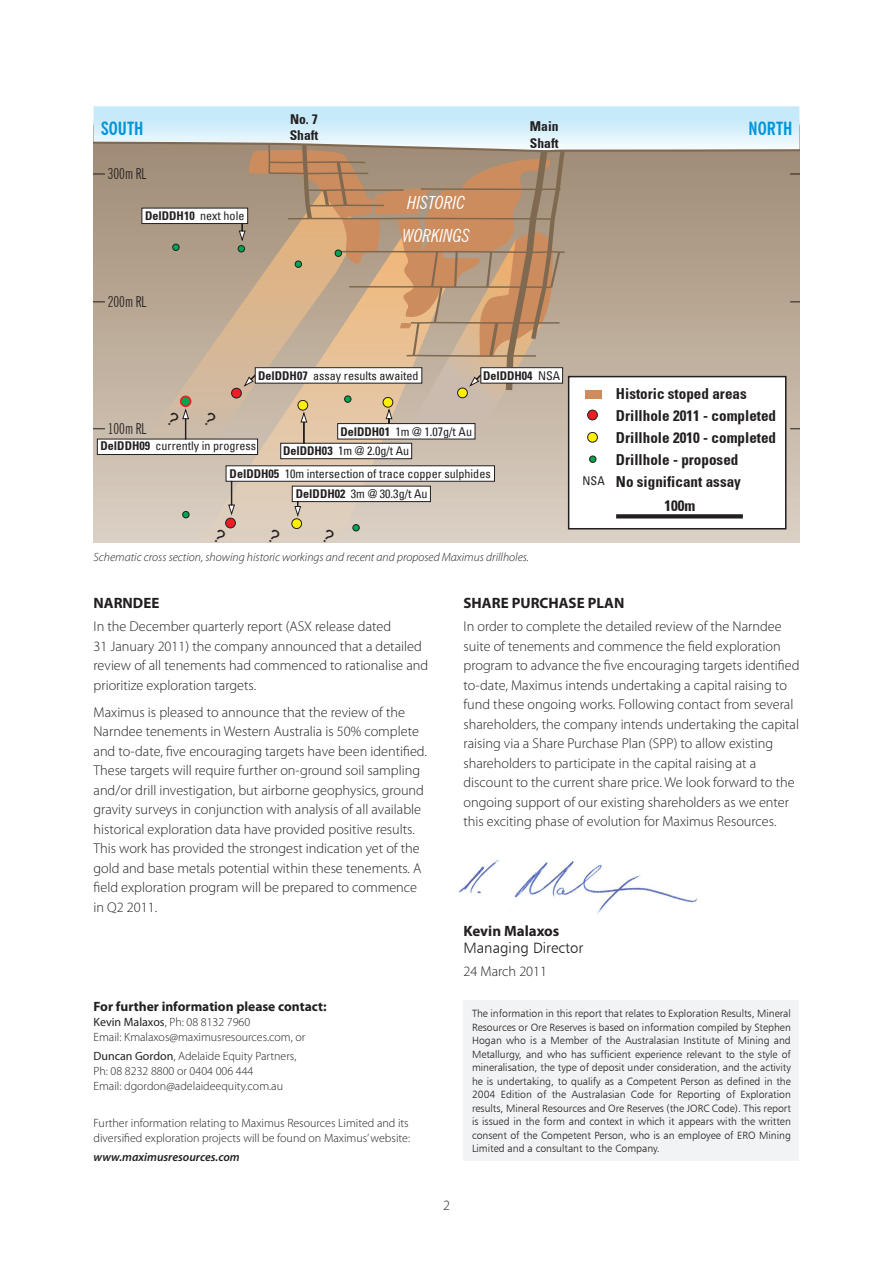
<style>
.page{position:relative;width:893px;height:1263px;background:#fff}
.page>*{position:absolute;margin:0;border:0;box-sizing:border-box;transform-origin:0 0}
.t1{font:italic condensed 18.15px/32.4px "News Gothic BT";color:#fff}
.t2{font:700 condensed 18.15px "News Gothic BT";color:#0095d9}
.t3{font:700 condensed 15.15px "Univers 67";color:#231f20}
.t4{font:extra-condensed 15.15px "News Gothic BT";color:#231f20}
.Sub_heading_1{font:700 15px "Myriad Pro";color:#231f20}
.Author_title{font:15px "Humanist 777 BT Light B";color:#231f20}
.Author{font:700 15px "Myriad Pro";color:#231f20}
.Body_text_9_5_13{font:300 14.25px/19.5px "Myriad Pro";color:#231f20}
.t5{font:700 condensed 13.65px/16.5px "Univers 67";color:#231f20}
.Sub_heading_1-2{font:700 13.5px "Myriad Pro";color:#231f20}
.t6{font:condensed 12.15px "Univers 57";color:#231f20}
.t7{font:700 condensed 12.15px "Univers 67";color:#231f20}
.Body_text_9_5_13-2{font:300 12px/15px "Myriad Pro";color:#231f20}
.t8{font:italic 300 12px "Myriad Pro";color:#231f20}
.Sub_heading_2{font:italic 600 12px "Myriad Pro";color:#231f20}
.t9{font:10.5px/13.5px "Humanist 777 BT Light B";color:#231f20;text-align:justify}
.s1{font-family:"Univers 57";font-weight:400}
.s2{font-family:"Univers 67";font-weight:700}
.s3{font-family:"Univers 57";font-weight:400;font-size:12.15px}
.s4{font-weight:400}
</style>
<div class="page">
<div style="left:463px;top:1001px;width:336px;height:160px;background:#f2f3f4"></div>
<img style="left:458px;top:860px;width:239px;height:54px">
<div style="left:94px;top:125px;width:705px;height:417px;background:#d9cfc2"></div>
<div style="left:94px;top:106px;width:705px;height:20px;background:#c6eafa"></div>
<img style="left:94px;top:125px;width:705px;height:15px">
<div style="left:353px;top:524px;width:6px;height:7px;background:#00a54f;border-radius:50%"></div>
<div style="left:352px;top:524px;width:8px;height:7px;border:1px solid #231f20;border-radius:50%"></div>
<div style="left:226px;top:518px;width:9px;height:10px;background:#ee1d23;border-radius:50%"></div>
<div style="left:225px;top:518px;width:11px;height:10px;border:1px solid #231f20;border-radius:50%"></div>
<div style="left:292px;top:519px;width:10px;height:9px;background:#fff101;border-radius:50%"></div>
<div style="left:291px;top:518px;width:11px;height:11px;border:1px solid #231f20;border-radius:50%"></div>
<div style="left:569px;top:377px;width:217px;height:152px;background:#fff"></div>
<div style="left:568px;top:376px;width:218px;height:153px;border:2px solid #231f20"></div>
<svg style="left:94px;top:140px;width:705px;height:378px"></svg>
<svg style="left:212px;top:542px;width:14px;height:1px"></svg>
<svg style="left:266px;top:542px;width:15px;height:1px"></svg>
<svg style="left:321px;top:542px;width:14px;height:1px"></svg>
<p class="t5" style="left:290px;top:111px;width:30px">No. 7<br>Shaft</p>
<p class="t2" style="left:101px;top:117px;width:44px">SOUTH</p>
<p class="t5" style="left:530px;top:118px;width:30px">Main</p>
<p class="t2" style="left:749px;top:117px;width:45px">NORTH</p>
<p class="t5" style="left:530px;top:135px;width:30px">Shaft</p>
<p class="t4" style="left:108px;top:165px;width:40px">300m RL</p>
<p class="t7" style="left:145px;top:208px;width:101px">DelDDH10 <span class="s1">next hole</span></p>
<p class="t4" style="left:108px;top:293px;width:40px">200m RL</p>
<p class="t1" style="left:402px;top:187px;width:69px">HISTORIC<br>WORKINGS</p>
<p class="t4" style="left:108px;top:420px;width:40px">100m RL</p>
<p class="t6" style="left:258px;top:367px;width:162px"><span class="s2">DelDDH07</span> assay results awaited</p>
<p class="t7" style="left:483px;top:368px;width:79px">DelDDH04 <span class="s1">NSA</span></p>
<p class="t6" style="left:340px;top:423px;width:133px"><span class="s2">DelDDH01</span> 1m @ 1.07g/t Au</p>
<p class="t6" style="left:101px;top:438px;width:157px"><span class="s2">DelDDH09</span> currently in progress</p>
<p class="t6" style="left:283px;top:443px;width:128px"><span class="s2">DelDDH03</span> 1m @ 2.0g/t Au</p>
<p class="t6" style="left:296px;top:486px;width:133px"><span class="s2">DelDDH02</span> 3m @ 30.3g/t Au</p>
<p class="t6" style="left:230px;top:466px;width:263px"><span class="s2">DelDDH05</span> 10m intersection of trace copper sulphides</p>
<p class="t8" style="left:94px;top:550px;width:437px">Schematic cross section, showing historic workings and recent and proposed Maximus drillholes.</p>
<p class="t3" style="left:616px;top:384px;width:132px">Historic stoped areas</p>
<p class="t3" style="left:616px;top:406px;width:162px">Drillhole 2011 - completed</p>
<p class="t3" style="left:616px;top:428px;width:162px">Drillhole 2010 - completed</p>
<p class="t3" style="left:616px;top:451px;width:124px">Drillhole - proposed</p>
<p class="t3" style="left:583px;top:473px;width:160px"><span class="s3">NSA</span> No significant assay</p>
<p class="t3" style="left:664px;top:496px;width:33px">100m</p>
<p class="Sub_heading_1" style="left:94px;top:594px;width:67px">NARNDEE</p>
<p class="Body_text_9_5_13" style="left:94px;top:617px;width:336px">In the December quarterly report (ASX release dated<br>31 January 2011) the company announced that a detailed review of all tenements had commenced to rationalise and prioritize exploration targets.</p>
<p class="Body_text_9_5_13" style="left:94px;top:703px;width:335px">Maximus is pleased to announce that the review of the Narndee tenements in Western Australia is 50% complete and to-date, five encouraging targets have been identified.<br>These targets will require further on-ground soil sampling and/or drill investigation, but airborne geophysics, ground gravity surveys in conjunction with analysis of all available historical exploration data have provided positive results.<br>This work has provided the strongest indication yet of the gold and base metals potential within these tenements. A field exploration program will be prepared to commence in Q2 2011.</p>
<p class="Sub_heading_1-2" style="left:94px;top:999px;width:235px">For further information please contact:</p>
<p class="Body_text_9_5_13-2" style="left:94px;top:1015px;width:158px"><span class="s4">Kevin Malaxos</span>, Ph: 08 8132 7960</p>
<p class="Body_text_9_5_13-2" style="left:94px;top:1030px;width:213px">Email: Kmalaxos@maximusresources.com, or</p>
<p class="Body_text_9_5_13-2" style="left:94px;top:1049px;width:204px"><span class="s4">Duncan Gordon</span>, Adelaide Equity Partners,<br>Ph: 08 8232 8800 or 0404 006 444<br>Email: dgordon@adelaideequity.com.au</p>
<p class="Body_text_9_5_13-2" style="left:94px;top:1115px;width:318px">Further information relating to Maximus Resources Limited and its diversified exploration projects will be found on Maximus’ website:</p>
<p class="Sub_heading_2" style="left:94px;top:1150px;width:148px">www.maximusresources.com</p>
<p class="Sub_heading_1" style="left:463px;top:594px;width:162px">SHARE PURCHASE PLAN</p>
<p class="Body_text_9_5_13" style="left:463px;top:617px;width:337px">In order to complete the detailed review of the Narndee suite of tenements and commence the field exploration program to advance the five encouraging targets identified to-date, Maximus intends undertaking a capital raising to fund these ongoing works. Following contact from several shareholders, the company intends undertaking the capital raising via a Share Purchase Plan (SPP) to allow existing shareholders to participate in the capital raising at a discount to the current share price. We look forward to the ongoing support of our existing shareholders as we enter this exciting phase of evolution for Maximus Resources.</p>
<p class="Author" style="left:463px;top:923px;width:97px">Kevin Malaxos</p>
<p class="Author_title" style="left:463px;top:938px;width:122px">Managing Director</p>
<p class="Body_text_9_5_13" style="left:463px;top:962px;width:85px">24 March 2011</p>
<p class="t9" style="left:472px;top:1007px;width:320px">The information in this report that relates to Exploration Results, Mineral Resources or Ore Reserves is based on information compiled by Stephen Hogan who is a Member of the Australasian Institute of Mining and Metallurgy, and who has sufficient experience relevant to the style of mineralisation, the type of deposit under consideration, and the activity he is undertaking, to qualify as a Competent Person as defined in the 2004 Edition of the Australasian Code for Reporting of Exploration results, Mineral Resources and Ore Reserves (the JORC Code). This report is issued in the form and context in which it appears with the written consent of the Competent Person, who is an employee of ERO Mining Limited and a consultant to the Company.</p>
<p class="Body_text_9_5_13" style="left:443px;top:1195px;width:8px">2</p>
</div>
